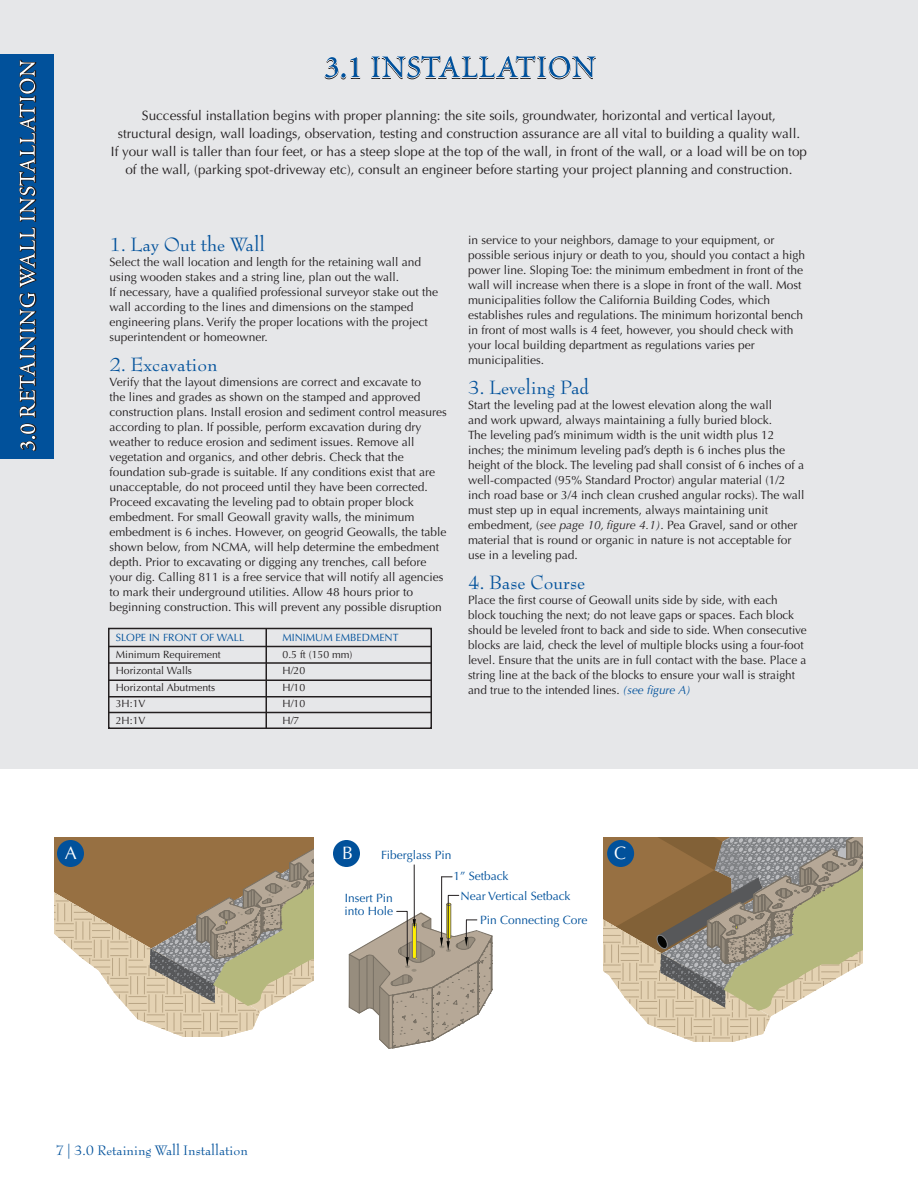
<style>
.page{position:relative;width:918px;height:1188px;background:#fff}
.page>*{position:absolute;margin:0;border:0;box-sizing:border-box;transform-origin:0 0}
.t1{font:21px "Bernhard Modern Std";color:#01519b}
.t2{font:18px "Optima LT Std";color:#fff}
.t3{font:15px "Bernhard Modern Std";color:#01519b}
.t4{font:13.5px/18px "Optima LT Std";color:#231f20;text-align:center}
.t5{font:12px/15px "Optima LT Std";color:#231f20}
.t6{font:12px/13.5px "Optima LT Std";color:#01519b}
.t7{font:10.5px/16.5px "Optima LT Std";color:#231f20}
.t8{font:10.5px "Optima LT Std";color:#01519b}
.s1{font-style:italic}
.s2{font-style:italic;color:#01519b}
</style>
<div class="page">
<div style="left:0;top:0;width:918px;height:770px;background:#e6e7e9"></div>
<div style="left:0;top:54px;width:54px;height:405px;background:#01519b"></div>
<svg style="left:19px;top:60px;width:18px;height:392px"></svg>
<svg style="left:324px;top:57px;width:37px;height:23px"></svg>
<svg style="left:371px;top:55px;width:225px;height:25px"></svg>
<svg style="left:54px;top:837px;width:259px;height:200px"></svg>
<div style="left:108px;top:628px;width:324px;height:101px;border:2px solid #231f20"></div>
<hr style="left:266px;top:628px;width:1px;height:100px;background:#231f20">
<hr style="left:108px;top:646px;width:323px;height:1px;background:#231f20">
<hr style="left:108px;top:662px;width:323px;height:2px;background:#231f20">
<hr style="left:108px;top:680px;width:323px;height:1px;background:#231f20">
<hr style="left:108px;top:696px;width:323px;height:2px;background:#231f20">
<hr style="left:108px;top:712px;width:323px;height:1px;background:#231f20">
<div style="left:57px;top:840px;width:27px;height:27px;background:#01519b;border-radius:50%"></div>
<hr style="left:414px;top:865px;width:1px;height:54px;background:#231f20">
<hr style="left:441px;top:877px;width:1px;height:61px;background:#231f20">
<svg style="left:348px;top:895px;width:145px;height:154px"></svg>
<div style="left:333px;top:840px;width:27px;height:27px;background:#01519b;border-radius:50%"></div>
<svg style="left:604px;top:837px;width:259px;height:205px;background:#b2a78e"></svg>
<div style="left:607px;top:840px;width:27px;height:27px;background:#01519b;border-radius:50%"></div>
<p class="t4" style="left:111px;top:108px;width:698px">Successful installation begins with proper planning: the site soils, groundwater, horizontal and vertical layout,<br>structural design, wall loadings, observation, testing and construction assurance are all vital to building a quality wall.<br>If your wall is taller than four feet, or has a steep slope at the top of the wall, in front of the wall, or a load will be on top of the wall, (parking spot-driveway etc), consult an engineer before starting your project planning and construction.</p>
<h1 class="t1" style="left:110px;top:235px;width:157px">1. Lay Out the Wall</h1>
<p class="t5" style="left:110px;top:256px;width:330px">Select the wall location and length for the retaining wall and using wooden stakes and a string line, plan out the wall.<br>If necessary, have a qualified professional surveyor stake out the wall according to the lines and dimensions on the stamped engineering plans. Verify the proper locations with the project superintendent or homeowner.</p>
<h1 class="t1" style="left:110px;top:355px;width:110px">2. Excavation</h1>
<p class="t5" style="left:110px;top:376px;width:339px">Verify that the layout dimensions are correct and excavate to<br>the lines and grades as shown on the stamped and approved construction plans. Install erosion and sediment control measures according to plan. If possible, perform excavation during dry weather to reduce erosion and sediment issues. Remove all vegetation and organics, and other debris. Check that the foundation sub-grade is suitable. If any conditions exist that are unacceptable, do not proceed until they have been corrected.<br>Proceed excavating the leveling pad to obtain proper block embedment. For small Geowall gravity walls, the minimum embedment is 6 inches. However, on geogrid Geowalls, the table shown below, from NCMA, will help determine the embedment depth. Prior to excavating or digging any trenches, call before your dig. Calling 811 is a free service that will notify all agencies to mark their underground utilities. Allow 48 hours prior to beginning construction. This will prevent any possible disruption</p>
<p class="t8" style="left:116px;top:634px;width:130px">SLOPE IN FRONT OF WALL</p>
<p class="t7" style="left:116px;top:647px;width:107px">Minimum Requirement<br>Horizontal Walls<br>Horizontal Abutments<br>3H:1V<br>2H:1V</p>
<p class="t8" style="left:283px;top:634px;width:118px">MINIMUM EMBEDMENT</p>
<p class="t7" style="left:283px;top:647px;width:72px">0.5 ft (150 mm)<br>H/20<br>H/10<br>H/10<br>H/7</p>
<p class="t5" style="left:468px;top:234px;width:339px">in service to your neighbors, damage to your equipment, or possible serious injury or death to you, should you contact a high power line. Sloping Toe: the minimum embedment in front of the wall will increase when there is a slope in front of the wall. Most municipalities follow the California Building Codes, which establishes rules and regulations. The minimum horizontal bench in front of most walls is 4 feet, however, you should check with your local building department as regulations varies per municipalities.</p>
<h1 class="t1" style="left:468px;top:378px;width:123px">3. Leveling Pad</h1>
<p class="t5" style="left:468px;top:399px;width:338px">Start the leveling pad at the lowest elevation along the wall<br>and work upward, always maintaining a fully buried block.<br>The leveling pad’s minimum width is the unit width plus 12 inches; the minimum leveling pad’s depth is 6 inches plus the height of the block. The leveling pad shall consist of 6 inches of a well-compacted (95% Standard Proctor) angular material (1/2 inch road base or 3/4 inch clean crushed angular rocks). The wall must step up in equal increments, always maintaining unit embedment, (<span class="s1">see page 10, figure 4.1)</span>. Pea Gravel, sand or other material that is round or organic in nature is not acceptable for use in a leveling pad.</p>
<h1 class="t1" style="left:468px;top:573px;width:119px">4. Base Course</h1>
<p class="t5" style="left:468px;top:594px;width:340px">Place the first course of Geowall units side by side, with each block touching the next; do not leave gaps or spaces. Each block should be leveled front to back and side to side. When consecutive blocks are laid, check the level of multiple blocks using a four-foot level. Ensure that the units are in full contact with the base. Place a string line at the back of the blocks to ensure your wall is straight and true to the intended lines. <span class="s2">(see figure A)</span></p>
<h2 class="t2" style="left:65px;top:846px;width:14px">A</h2>
<p class="t6" style="left:381px;top:850px;width:72px">Fiberglass Pin</p>
<p class="t6" style="left:344px;top:892px;width:50px">Insert Pin into Hole</p>
<h2 class="t2" style="left:342px;top:846px;width:12px">B</h2>
<h2 class="t2" style="left:614px;top:846px;width:14px">C</h2>
<p class="t6" style="left:461px;top:867px;width:112px;line-height:20px;text-indent:-7px">1” Setback<br>Near Vertical Setback</p>
<p class="t6" style="left:480px;top:914px;width:109px">Pin Connecting Core</p>
<p class="t3" style="left:56px;top:1143px;width:194px">7 | 3.0 Retaining Wall Installation</p>
</div>
